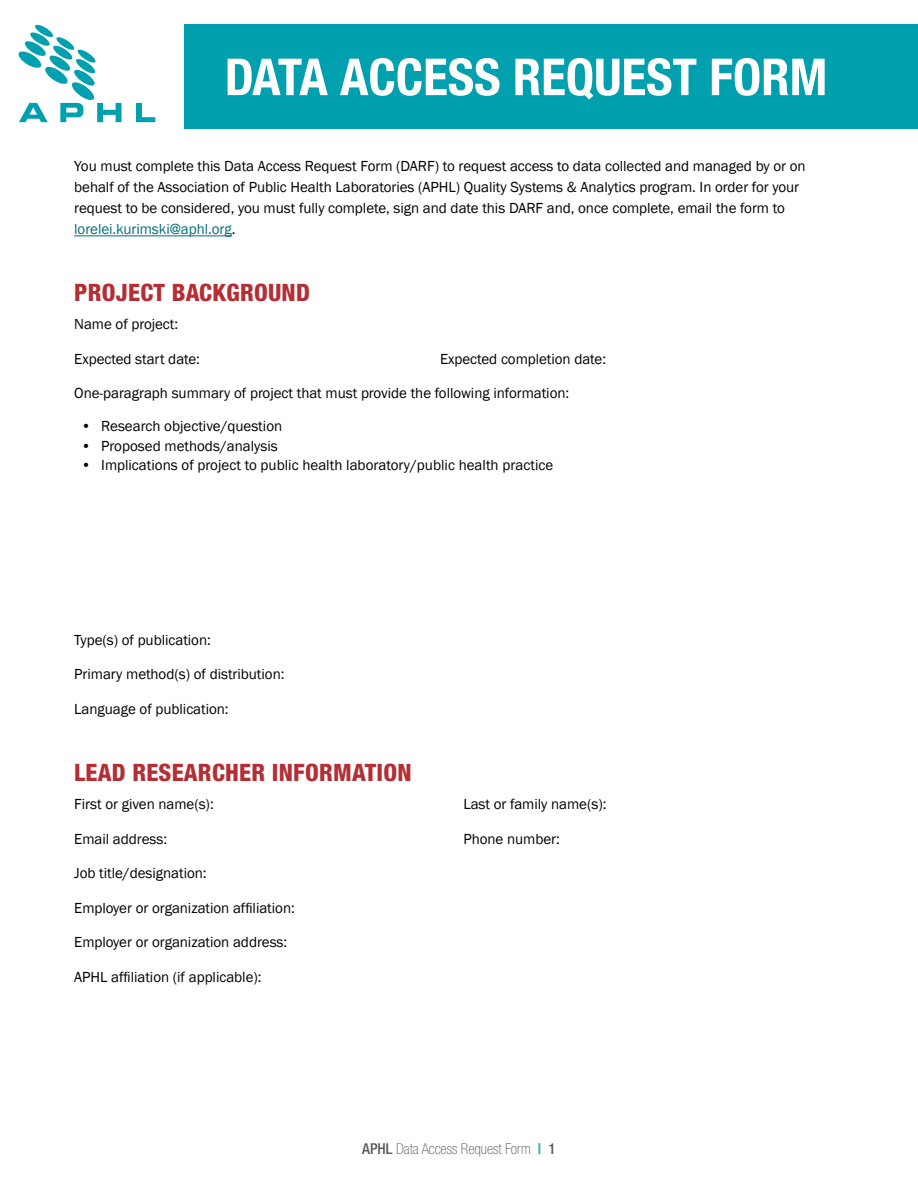
<style>
.page{position:relative;width:918px;height:1188px;background:#fff}
.page>*{position:absolute;margin:0;border:0;box-sizing:border-box;transform-origin:0 0}
.t1{font:700 condensed 51px "Helvetica Neue LT Std";color:#fff}
.Header_1{font:800 condensed 24px "Helvetica Neue LT Std";letter-spacing:.01em;color:#b42e34}
.Body_Copy{font:15px/21px "Franklin Gothic";letter-spacing:-.005em;color:#000}
.t2{font:100 condensed 15px "Helvetica Neue LT Std";color:#58595b}
.s1{color:#006e79}
.s2{font-weight:500}
.s3{font-weight:700;color:#33b3bf}
</style>
<div class="page">
<div style="left:184px;top:25px;width:734px;height:104px;background:#00a0af"></div>
<svg style="left:136px;top:103px;width:19px;height:19px"></svg>
<svg style="left:18px;top:24px;width:104px;height:98px"></svg>
<hr style="left:74px;top:235px;width:158px;height:1px;background:#006e79">
<p class="t1" style="left:225px;top:46px;width:604px">DATA ACCESS REQUEST FORM</p>
<p class="Body_Copy" style="left:74px;top:156px;width:733px">You must complete this Data Access Request Form (DARF) to request access to data collected and managed by or on behalf of the Association of Public Health Laboratories (APHL) Quality Systems &amp; Analytics program. In order for your request to be considered, you must fully complete, sign and date this DARF and, once complete, email the form to <span class="s1">lorelei.kurimski@aphl.org</span>.</p>
<p class="Header_1" style="left:74px;top:278px;width:237px">PROJECT BACKGROUND</p>
<p class="Body_Copy" style="left:74px;top:314px;width:106px">Name of project:</p>
<p class="Body_Copy" style="left:74px;top:349px;width:127px">Expected start date:</p>
<p class="Body_Copy" style="left:440px;top:349px;width:168px">Expected completion date:</p>
<p class="Body_Copy" style="left:74px;top:383px;width:497px">One-paragraph summary of project that must provide the following information:</p>
<p class="Body_Copy" style="left:81px;top:416px;width:203px">• Research objective/question</p>
<p class="Body_Copy" style="left:81px;top:436px;width:198px">• Proposed methods/analysis</p>
<p class="Body_Copy" style="left:81px;top:455px;width:474px">• Implications of project to public health laboratory/public health practice</p>
<p class="Body_Copy" style="left:74px;top:630px;width:138px">Type(s) of publication:</p>
<p class="Body_Copy" style="left:74px;top:664px;width:212px">Primary method(s) of distribution:</p>
<p class="Body_Copy" style="left:74px;top:699px;width:156px">Language of publication:</p>
<p class="Header_1" style="left:74px;top:758px;width:339px">LEAD RESEARCHER INFORMATION</p>
<p class="Body_Copy" style="left:74px;top:794px;width:141px">First or given name(s):</p>
<p class="Body_Copy" style="left:463px;top:794px;width:145px">Last or family name(s):</p>
<p class="Body_Copy" style="left:74px;top:829px;width:94px">Email address:</p>
<p class="Body_Copy" style="left:463px;top:829px;width:98px">Phone number:</p>
<p class="Body_Copy" style="left:74px;top:863px;width:134px">Job title/designation:</p>
<p class="Body_Copy" style="left:74px;top:898px;width:222px">Employer or organization affiliation:</p>
<p class="Body_Copy" style="left:74px;top:932px;width:215px">Employer or organization address:</p>
<p class="Body_Copy" style="left:74px;top:967px;width:189px">APHL affiliation (if applicable):</p>
<p class="t2" style="left:362px;top:1141px;width:195px"><span class="s2">APHL</span> Data Access Request Form <span class="s3">|</span> <span class="s2">1</span></p>
</div>
